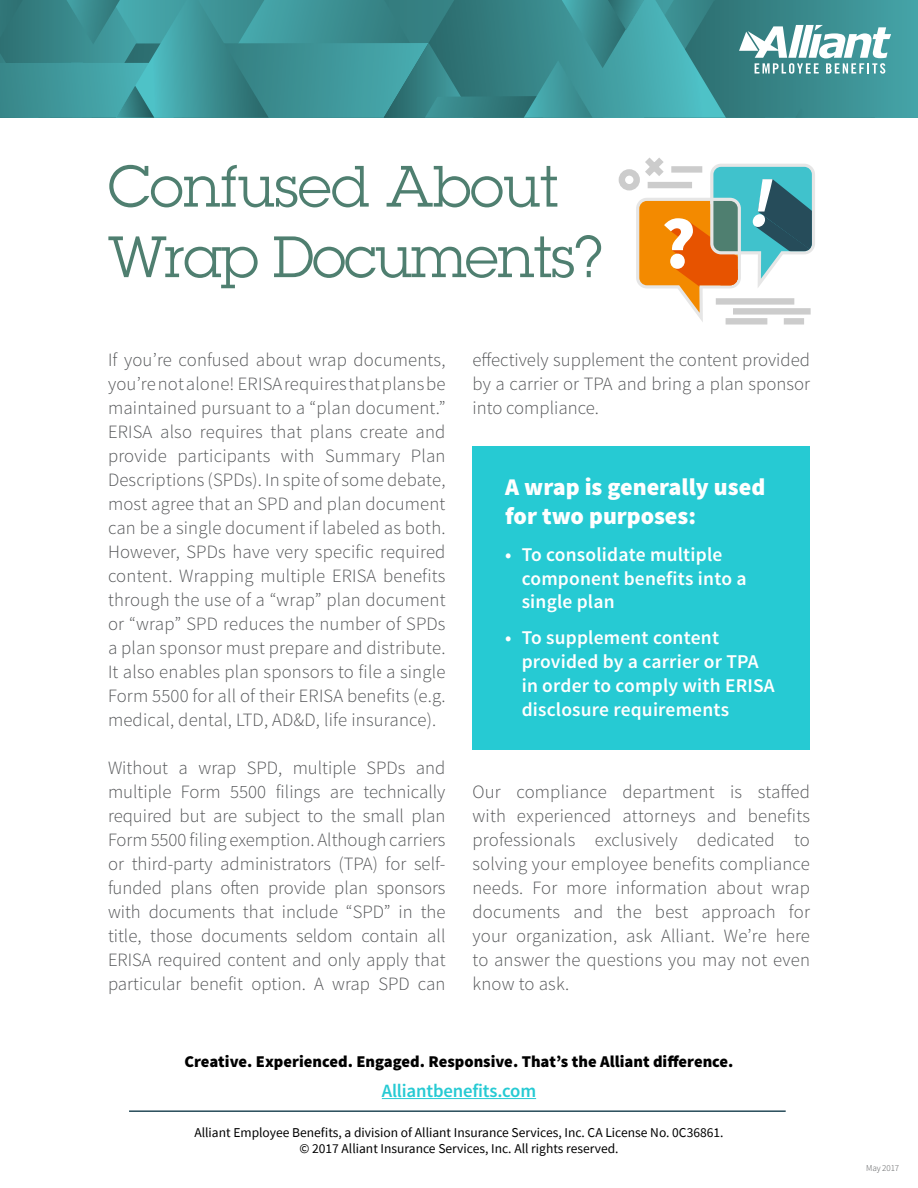
<style>
.page{position:relative;width:918px;height:1188px;background:#fff}
.page>*{position:absolute;margin:0;border:0;box-sizing:border-box;transform-origin:0 0}
.t1{font:900 72.9px "Source Sans Pro";color:#fff}
.t2{font:57px/70.5px "Lubalin Graph Std";letter-spacing:-.01em;color:#4f7f70}
.t3{font:900 24px/28.8px "Source Sans Pro";color:#fff}
.t4{font:600 19.5px/24px "Source Sans Pro";letter-spacing:.01em;color:#fff}
.t5{font:300 18.75px/24px "Source Sans Pro";color:#555759;text-align:justify}
.t6{font:600 18.75px "Source Sans Pro";letter-spacing:-.01em;color:#26cad3}
.t7{font:900 16.5px "Source Sans Pro";color:#000}
.t8{font:13.5px/16.2px "Source Sans Pro";color:#000;text-align:center}
.t9{font:300 9px "Source Sans Pro";letter-spacing:-.01em;color:#555759}
</style>
<div class="page">
<hr style="left:129px;top:1110px;width:657px;height:2px;background:#264b59">
<svg style="left:0;top:0;width:918px;height:118px;background:#429395"></svg>
<hr style="left:382px;top:1098px;width:154px;height:1px;background:#26cad3">
<div style="left:472px;top:446px;width:338px;height:304px;background:#26cad3"></div>
<svg style="left:618px;top:157px;width:197px;height:168px"></svg>
<h2 class="t2" style="left:108px;top:151px;width:497px">Confused About<br>Wrap Documents?</h2>
<h1 class="t1" style="left:661px;top:196px;width:36px">?</h1>
<p class="t5" style="left:108px;top:348px;width:339px">If you’re confused about wrap documents, you’re not alone! ERISA requires that plans be maintained pursuant to a “plan document.” ERISA also requires that plans create and provide participants with Summary Plan Descriptions (SPDs). In spite of some debate, most agree that an SPD and plan document can be a single document if labeled as both.<br>However, SPDs have very specific required content. Wrapping multiple ERISA benefits through the use of a “wrap” plan document or “wrap” SPD reduces the number of SPDs a plan sponsor must prepare and distribute.<br>It also enables plan sponsors to file a single Form 5500 for all of their ERISA benefits (e.g. medical, dental, LTD, AD&amp;D, life insurance).</p>
<p class="t5" style="left:108px;top:756px;width:339px">Without a wrap SPD, multiple SPDs and multiple Form 5500 filings are technically required but are subject to the small plan Form 5500 filing exemption. Although carriers or third-party administrators (TPA) for self&shy;funded plans often provide plan sponsors with documents that include “SPD” in the title, those documents seldom contain all ERISA required content and only apply that particular benefit option. A wrap SPD can</p>
<p class="t5" style="left:472px;top:348px;width:339px">effectively supplement the content provided by a carrier or TPA and bring a plan sponsor into compliance.</p>
<p class="t3" style="left:505px;top:474px;width:262px">A wrap is generally used for two purposes:</p>
<p class="t4" style="left:522px;top:543px;width:226px;line-height:23.4px;text-indent:-16px">• To consolidate multiple component benefits into a single plan</p>
<p class="t4" style="left:522px;top:626px;width:255px;text-indent:-16px">• To supplement content provided by a carrier or TPA in order to comply with ERISA disclosure requirements</p>
<p class="t5" style="left:472px;top:780px;width:339px">Our compliance department is staffed with experienced attorneys and benefits professionals exclusively dedicated to solving your employee benefits compliance needs. For more information about wrap documents and the best approach for your organization, ask Alliant. We’re here to answer the questions you may not even know to ask.</p>
<p class="t7" style="left:184px;top:1050px;width:551px">Creative. Experienced. Engaged. Responsive. That’s the Alliant difference.</p>
<p class="t6" style="left:382px;top:1079px;width:156px">Alliantbenefits.com</p>
<p class="t8" style="left:194px;top:1124px;width:531px">Alliant Employee Benefits, a division of Alliant Insurance Services, Inc. CA License No. 0C36861. © 2017 Alliant Insurance Services, Inc. All rights reserved.</p>
<p class="t9" style="left:866px;top:1163px;width:35px">May 2017</p>
</div>
